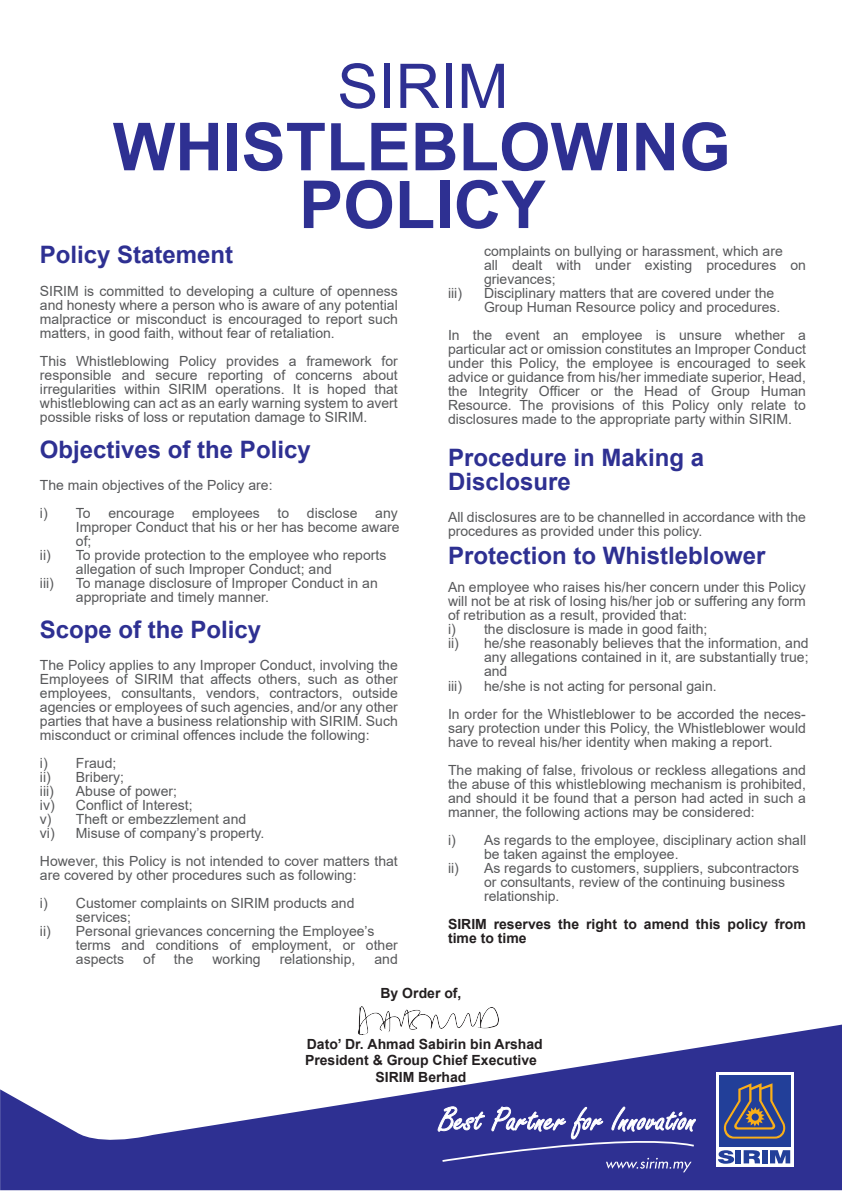
<style>
.page{position:relative;width:842px;height:1191px;background:#fff}
.page>*{position:absolute;margin:0;border:0;box-sizing:border-box;transform-origin:0 0}
.t1{font:700 66.2px/57.7px "Arial";color:#2e3092;text-align:center}
.t2{font:61.7px "Arial";color:#2e3092}
.t3{font:700 24px/24px "Arial";color:#2e3092}
.t4{font:14px/14px "Arial";color:#57585a}
.t5{font:700 14px/16.8px "Arial";color:#231f20}
</style>
<div class="page">
<svg style="left:0;top:1024px;width:842px;height:166px;fill:#2e3092"></svg>
<svg style="left:716px;top:1071px;width:77px;height:95px"></svg>
<div style="left:719px;top:1075px;width:71px;height:71px;background:#223f99"></div>
<svg style="left:724px;top:1083px;width:61px;height:55px"></svg>
<svg style="left:718px;top:1150px;width:16px;height:13px"></svg>
<svg style="left:744px;top:1150px;width:16px;height:13px"></svg>
<svg style="left:770px;top:1150px;width:20px;height:13px"></svg>
<div style="left:762px;top:1150px;width:5px;height:13px;background:#223f99"></div>
<div style="left:735px;top:1150px;width:6px;height:13px;background:#223f99"></div>
<svg style="left:437px;top:1106px;width:259px;height:66px;background:#4e50a3"></svg>
<img style="left:344px;top:1006px;width:154px;height:41px">
<h2 class="t2" style="left:337px;top:44px;width:173px">SIRIM</h2>
<h1 class="t1" style="left:113px;top:119px;width:619px">WHISTLEBLOWING<br>POLICY</h1>
<h3 class="t3" style="left:40px;top:243px;width:195px">Policy Statement</h3>
<p class="t4" style="left:40px;top:283px;width:359px;text-align:justify">SIRIM is committed to developing a culture of openness and honesty where a person who is aware of any potential malpractice or misconduct is encouraged to report such matters, in good faith, without fear of retaliation.</p>
<p class="t4" style="left:40px;top:353px;width:359px;text-align:justify">This Whistleblowing Policy provides a framework for responsible and secure reporting of concerns about irregularities within SIRIM operations. It is hoped that whistleblowing can act as an early warning system to avert possible risks of loss or reputation damage to SIRIM.</p>
<h3 class="t3" style="left:40px;top:437px;width:272px">Objectives of the Policy</h3>
<p class="t4" style="left:40px;top:470px;width:234px;line-height:28px">The main objectives of the Policy are: i) To</p>
<p class="t4" style="left:108px;top:505px;width:68px">encourage</p>
<p class="t4" style="left:192px;top:505px;width:69px">employees</p>
<p class="t4" style="left:278px;top:505px;width:13px">to</p>
<p class="t4" style="left:307px;top:505px;width:52px">disclose</p>
<p class="t4" style="left:375px;top:505px;width:24px">any</p>
<p class="t4" style="left:76px;top:519px;width:325px">Improper Conduct that his or her has become aware</p>
<p class="t4" style="left:76px;top:533px;width:17px">of;</p>
<p class="t4" style="left:40px;top:547px;width:348px">ii) To provide protection to the employee who reports</p>
<p class="t4" style="left:76px;top:561px;width:258px">allegation of such Improper Conduct; and</p>
<p class="t4" style="left:40px;top:575px;width:15px">iii)</p>
<p class="t4" style="left:76px;top:575px;width:303px">To manage disclosure of Improper Conduct in an appropriate and timely manner.</p>
<h3 class="t3" style="left:40px;top:617px;width:223px">Scope of the Policy</h3>
<p class="t4" style="left:40px;top:657px;width:359px;text-align:justify">The Policy applies to any Improper Conduct, involving the Employees of SIRIM that affects others, such as other employees, consultants, vendors, contractors, outside agencies or employees of such agencies, and/or any other parties that have a business relationship with SIRIM. Such misconduct or criminal offences include the following:</p>
<p class="t4" style="left:40px;top:755px;width:86px">i) Fraud; ii) Bribery; iii)</p>
<p class="t4" style="left:40px;top:783px;width:226px;text-indent:36px">Abuse of power;<br>iv) Conflict of Interest;<br>v) Theft or embezzlement and vi) Misuse of company’s property.</p>
<p class="t4" style="left:40px;top:853px;width:359px">However, this Policy is not intended to cover matters that are covered by other procedures such as following:</p>
<p class="t4" style="left:40px;top:895px;width:316px">i) Customer complaints on SIRIM products and</p>
<p class="t4" style="left:76px;top:909px;width:57px">services;</p>
<p class="t4" style="left:40px;top:923px;width:336px">ii) Personal grievances concerning the Employee’s</p>
<p class="t4" style="left:76px;top:937px;width:323px">terms and conditions of employment, or other</p>
<p class="t4" style="left:76px;top:951px;width:50px">aspects</p>
<p class="t4" style="left:143px;top:951px;width:13px">of</p>
<p class="t4" style="left:174px;top:951px;width:21px">the</p>
<p class="t4" style="left:213px;top:951px;width:50px">working</p>
<p class="t4" style="left:280px;top:951px;width:77px">relationship,</p>
<p class="t4" style="left:374px;top:951px;width:25px">and</p>
<p class="t4" style="left:484px;top:244px;width:323px">complaints on bullying or harassment, which are<br>all dealt with under existing procedures on grievances;</p>
<p class="t4" style="left:448px;top:286px;width:15px">iii)</p>
<p class="t4" style="left:484px;top:286px;width:298px">Disciplinary matters that are covered under the<br>Group Human Resource policy and procedures.</p>
<p class="t4" style="left:448px;top:328px;width:359px;text-align:justify">In the event an employee is unsure whether a particular act or omission constitutes an Improper Conduct under this Policy, the employee is encouraged to seek advice or guidance from his/her immediate superior, Head, the Integrity Officer or the Head of Group Human Resource. The provisions of this Policy only relate to disclosures made to the appropriate party within SIRIM.</p>
<h3 class="t3" style="left:448px;top:446px;width:258px">Procedure in Making a<br>Disclosure</h3>
<p class="t4" style="left:448px;top:510px;width:359px">All disclosures are to be channelled in accordance with the procedures as provided under this policy.</p>
<h3 class="t3" style="left:448px;top:544px;width:319px">Protection to Whistleblower</h3>
<p class="t4" style="left:448px;top:580px;width:359px">An employee who raises his/her concern under this Policy</p>
<p class="t4" style="left:448px;top:594px;width:359px">will not be at risk of losing his/her job or suffering any form</p>
<p class="t4" style="left:448px;top:608px;width:240px">of retribution as a result, provided that:</p>
<p class="t4" style="left:448px;top:622px;width:261px">i) the disclosure is made in good faith;</p>
<p class="t4" style="left:448px;top:636px;width:362px">ii) he/she reasonably believes that the information, and</p>
<p class="t4" style="left:484px;top:650px;width:326px">any allegations contained in it, are substantially true;</p>
<p class="t4" style="left:484px;top:664px;width:25px">and</p>
<p class="t4" style="left:448px;top:678px;width:15px">iii)</p>
<p class="t4" style="left:448px;top:671px;width:359px;line-height:28px;text-indent:36px">he/she is not acting for personal gain.<br>In order for the Whistleblower to be accorded the neces-</p>
<p class="t4" style="left:448px;top:720px;width:359px">sary protection under this Policy, the Whistleblower would have to reveal his/her identity when making a report.</p>
<p class="t4" style="left:448px;top:762px;width:359px;text-align:justify">The making of false, frivolous or reckless allegations and the abuse of this whistleblowing mechanism is prohibited, and should it be found that a person had acted in such a manner, the following actions may be considered:</p>
<p class="t4" style="left:448px;top:832px;width:360px">i) As regards to the employee, disciplinary action shall</p>
<p class="t4" style="left:484px;top:846px;width:196px">be taken against the employee.</p>
<p class="t4" style="left:448px;top:860px;width:353px">ii) As regards to customers, suppliers, subcontractors</p>
<p class="t4" style="left:484px;top:874px;width:303px">or consultants, review of the continuing business</p>
<p class="t4" style="left:484px;top:888px;width:77px">relationship.</p>
<p class="t5" style="left:448px;top:916px;width:359px;line-height:14px">SIRIM reserves the right to amend this policy from time to time</p>
<p class="t5" style="left:380px;top:985px;width:82px">By Order of,</p>
<p class="t5" style="left:305px;top:1035px;width:239px;text-align:center">Dato’ Dr. Ahmad Sabirin bin Arshad<br>President &amp; Group Chief Executive<br>SIRIM Berhad</p>
</div>
